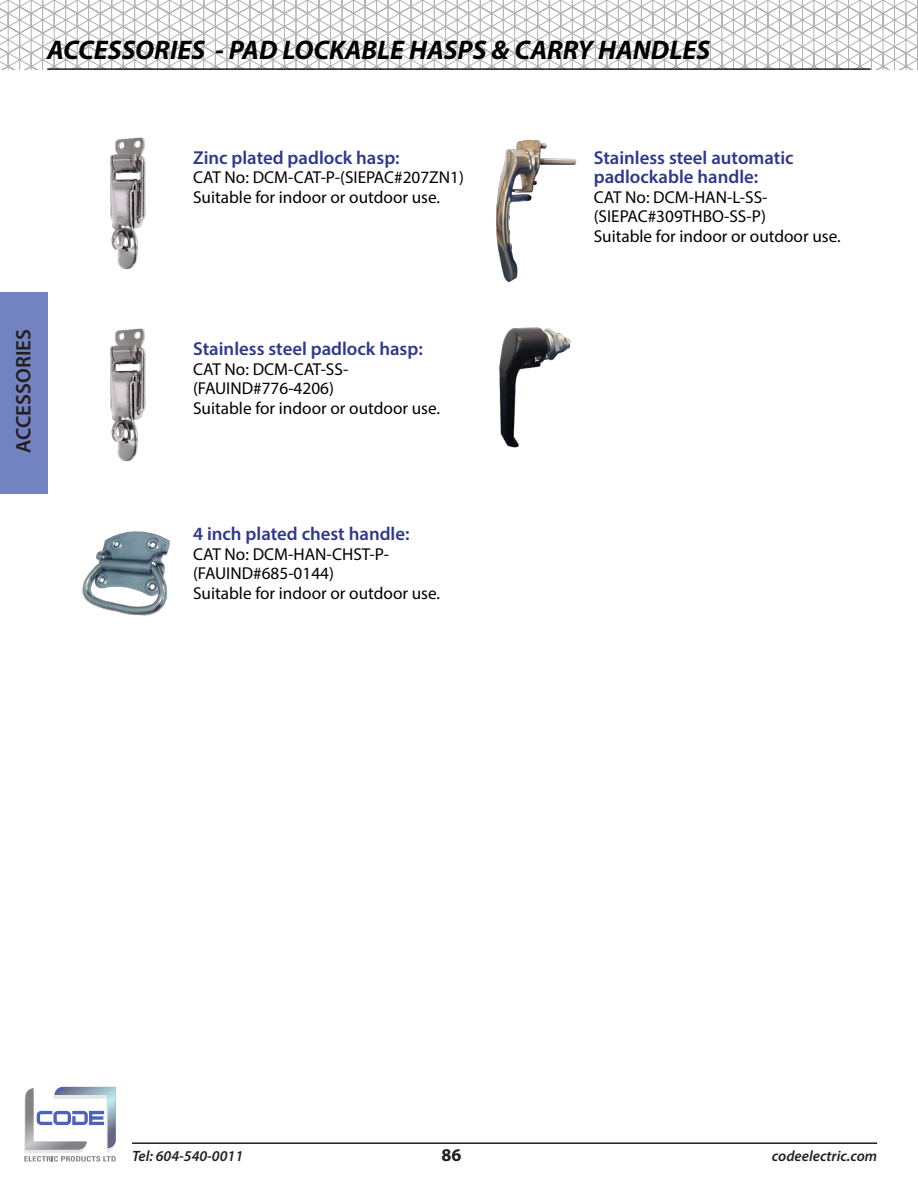
<style>
.page{position:relative;width:918px;height:1188px;background:#fff}
.page>*{position:absolute;margin:0;border:0;box-sizing:border-box;transform-origin:0 0}
.t1{font:italic 700 27px "Myriad Pro";color:#000}
.t2{font:600 21px "Myriad Pro";color:#231f20}
.Body_Text_Black{font:600 18.75px/19.5px "Myriad Pro";color:#30388b}
.t3{font:700 18px "Myriad Pro";color:#231f20}
.Body_Text_Black-2{font:17.25px/19.5px "Myriad Pro";color:#000}
.t4{font:italic 600 15px "Myriad Pro";color:#231f20}
</style>
<div class="page">
<hr style="left:132px;top:1142px;width:745px;height:2px;background:#231f20">
<svg style="left:24px;top:1087px;width:92px;height:75px"></svg>
<svg style="left:0;top:0;width:918px;height:69px"></svg>
<hr style="left:47px;top:68px;width:824px;height:2px;background:#191a2d">
<img style="left:110px;top:137px;width:36px;height:133px">
<img style="left:499px;top:327px;width:72px;height:121px">
<img style="left:82px;top:531px;width:88px;height:85px">
<img style="left:496px;top:140px;width:81px;height:142px">
<img style="left:110px;top:328px;width:36px;height:134px">
<div style="left:0;top:292px;width:47px;height:202px;background:#7382c0"></div>
<p class="t1" style="left:47px;top:33px;width:664px">ACCESSORIES - PAD LOCKABLE HASPS &amp; CARRY HANDLES</p>
<p class="t2" style="left:10px;top:453px;width:125px;rotate:-90deg">ACCESSORIES</p>
<p class="Body_Text_Black" style="left:193px;top:147px;width:208px">Zinc plated padlock hasp:</p>
<p class="Body_Text_Black-2" style="left:193px;top:168px;width:272px">CAT No: DCM-CAT-P-(SIEPAC#207ZN1)</p>
<p class="Body_Text_Black-2" style="left:193px;top:187px;width:249px">Suitable for indoor or outdoor use.</p>
<p class="Body_Text_Black" style="left:193px;top:339px;width:231px">Stainless steel padlock hasp:</p>
<p class="Body_Text_Black-2" style="left:193px;top:359px;width:157px">CAT No: DCM-CAT-SS-(FAUIND#776-4206)</p>
<p class="Body_Text_Black-2" style="left:193px;top:398px;width:249px">Suitable for indoor or outdoor use.</p>
<p class="Body_Text_Black" style="left:193px;top:524px;width:218px">4 inch plated chest handle:</p>
<p class="Body_Text_Black-2" style="left:193px;top:544px;width:197px">CAT No: DCM-HAN-CHST-P-(FAUIND#685-0144)</p>
<p class="Body_Text_Black-2" style="left:193px;top:583px;width:249px">Suitable for indoor or outdoor use.</p>
<p class="Body_Text_Black" style="left:594px;top:147px;width:201px">Stainless steel automatic padlockable handle:</p>
<p class="Body_Text_Black-2" style="left:594px;top:187px;width:175px">CAT No: DCM-HAN-L-SS-(SIEPAC#309THBO-SS-P)</p>
<p class="Body_Text_Black-2" style="left:594px;top:226px;width:249px">Suitable for indoor or outdoor use.</p>
<p class="t4" style="left:132px;top:1147px;width:113px">Tel: 604-540-0011</p>
<p class="t3" style="left:442px;top:1143px;width:21px">86</p>
<p class="t4" style="left:772px;top:1147px;width:107px">codeelectric.com</p>
</div>
